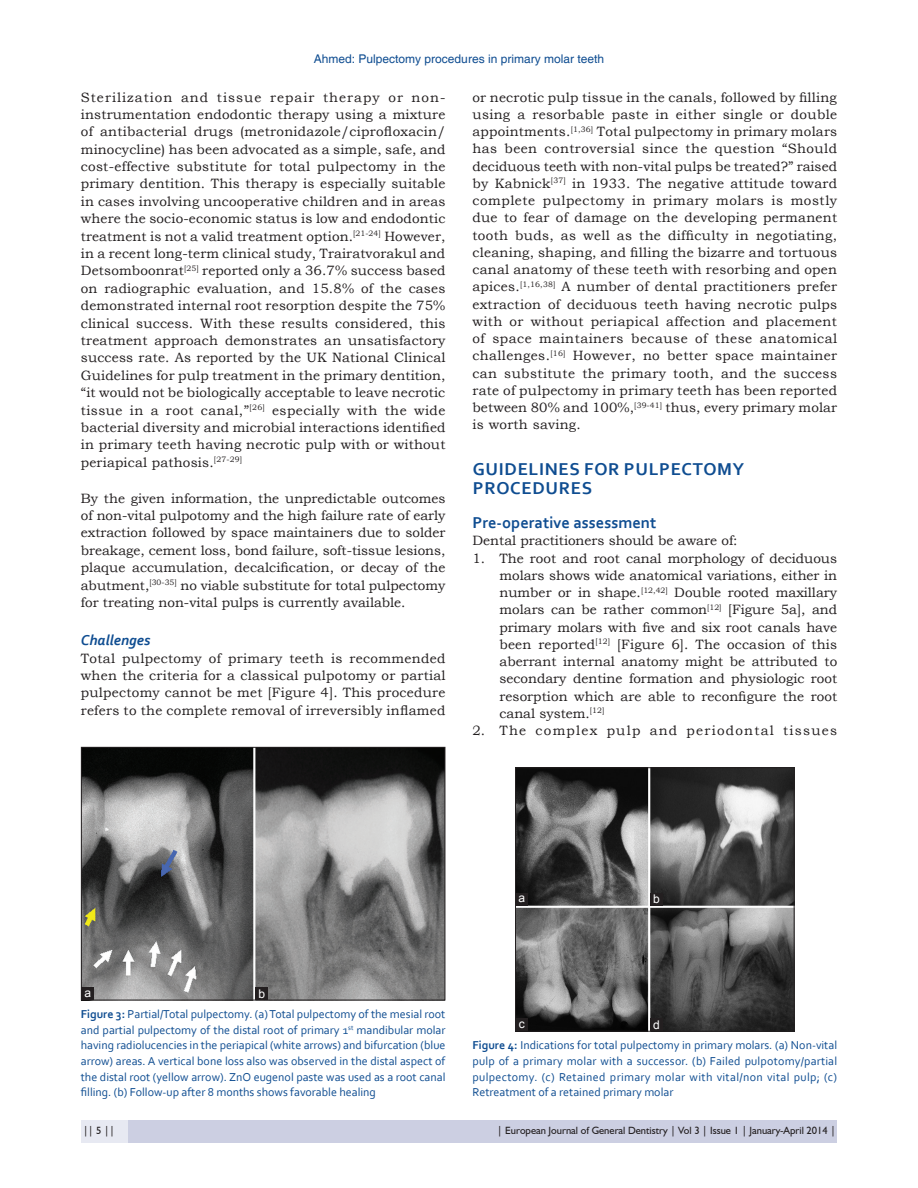
<style>
.page{position:relative;width:918px;height:1188px;background:#fff}
.page>*{position:absolute;margin:0;border:0;box-sizing:border-box;transform-origin:0 0}
.t1{font:700 18px/18.8px "Corbel";letter-spacing:.04em;color:#0f4d91}
.t2{font:700 16.5px "Corbel";color:#0f4d91}
.t3{font:italic 700 15px "Corbel";color:#0f4d91}
.t4{font:13.5px/17.4px "Bookman Old Style";letter-spacing:.01em;color:#231f20;text-align:justify}
.t5{font:13.5px "Bookman Old Style";letter-spacing:.095em;color:#231f20}
.t6{font:12px/15.6px "Corbel";color:#0f4d91;text-align:justify}
.t7{font:12px "Helvetica";color:#0f4d91}
.t8{font:12px "Arial";color:#fff}
.t9{font:10.5px "Humanist 521 BT";color:#231f20}
.s1{font-weight:700}
</style>
<div class="page">
<div style="left:84px;top:1120px;width:753px;height:22px;background:#cccfe2"></div>
<div style="left:81px;top:1120px;width:47px;height:22px;background:#e7e9f2"></div>
<img style="left:517px;top:770px;width:275px;height:259px">
<div style="left:515px;top:768px;width:279px;height:263px;border:1px solid #231f20"></div>
<div style="left:650px;top:1018px;width:13px;height:13px;background:#231f20"></div>
<div style="left:516px;top:1018px;width:12px;height:13px;background:#231f20"></div>
<div style="left:650px;top:893px;width:13px;height:13px;background:#231f20"></div>
<div style="left:516px;top:893px;width:12px;height:13px;background:#231f20"></div>
<img style="left:83px;top:749px;width:360px;height:249px">
<div style="left:81px;top:747px;width:364px;height:253px;border:1px solid #231f20"></div>
<div style="left:256px;top:987px;width:12px;height:13px;background:#231f20"></div>
<div style="left:81px;top:987px;width:13px;height:13px;background:#231f20"></div>
<p class="t7" style="left:314px;top:52px;width:292px">Ahmed: Pulpectomy procedures in primary molar teeth</p>
<p class="t4" style="left:81px;top:88px;width:366px">Sterilization and tissue repair therapy or non‑ instrumentation endodontic therapy using a mixture of antibacterial drugs (metronidazole/ciprofloxacin/ minocycline) has been advocated as a simple, safe, and cost‑effective substitute for total pulpectomy in the primary dentition. This therapy is especially suitable in cases involving uncooperative children and in areas where the socio‑economic status is low and endodontic treatment is not a valid treatment option.<sup>[21‑24]</sup> However, in a recent long‑term clinical study, Trairatvorakul and Detsomboonrat<sup>[25]</sup> reported only a 36.7% success based on radiographic evaluation, and 15.8% of the cases demonstrated internal root resorption despite the 75% clinical success. With these results considered, this treatment approach demonstrates an unsatisfactory success rate. As reported by the UK National Clinical Guidelines for pulp treatment in the primary dentition, “it would not be biologically acceptable to leave necrotic tissue in a root canal,”<sup>[26]</sup> especially with the wide bacterial diversity and microbial interactions identified in primary teeth having necrotic pulp with or without periapical pathosis.<sup>[27‑29]</sup></p>
<p class="t4" style="left:81px;top:489px;width:366px">By the given information, the unpredictable outcomes of non‑vital pulpotomy and the high failure rate of early extraction followed by space maintainers due to solder breakage, cement loss, bond failure, soft‑tissue lesions, plaque accumulation, decalcification, or decay of the abutment,<sup>[30‑35]</sup> no viable substitute for total pulpectomy for treating non‑vital pulps is currently available.</p>
<p class="t3" style="left:81px;top:631px;width:71px">Challenges</p>
<p class="t4" style="left:81px;top:649px;width:366px">Total pulpectomy of primary teeth is recommended when the criteria for a classical pulpotomy or partial pulpectomy cannot be met [Figure 4]. This procedure refers to the complete removal of irreversibly inflamed</p>
<p class="t4" style="left:472px;top:88px;width:366px">or necrotic pulp tissue in the canals, followed by filling using a resorbable paste in either single or double appointments.<sup>[1,36]</sup> Total pulpectomy in primary molars has been controversial since the question “Should deciduous teeth with non‑vital pulps be treated?” raised by Kabnick<sup>[37]</sup> in 1933. The negative attitude toward complete pulpectomy in primary molars is mostly due to fear of damage on the developing permanent tooth buds, as well as the difficulty in negotiating, cleaning, shaping, and filling the bizarre and tortuous canal anatomy of these teeth with resorbing and open apices.<sup>[1,16,38]</sup> A number of dental practitioners prefer extraction of deciduous teeth having necrotic pulps with or without periapical affection and placement of space maintainers because of these anatomical challenges.<sup>[16]</sup> However, no better space maintainer can substitute the primary tooth, and the success rate of pulpectomy in primary teeth has been reported between 80% and 100%,<sup>[39‑41]</sup> thus, every primary molar is worth saving.</p>
<h1 class="t1" style="left:473px;top:459px;width:273px">GUIDELINES FOR PULPECTOMY<br>PROCEDURES</h1>
<p class="t2" style="left:472px;top:512px;width:185px">Pre‑operative assessment</p>
<p class="t4" style="left:472px;top:532px;width:267px">Dental practitioners should be aware of:</p>
<p class="t4" style="left:499px;top:549px;width:339px;text-indent:-27px">1. The root and root canal morphology of deciduous molars shows wide anatomical variations, either in number or in shape.<sup>[12,42]</sup> Double rooted maxillary molars can be rather common<sup>[12]</sup> [Figure 5a], and primary molars with five and six root canals have been reported<sup>[12]</sup> [Figure 6]. The occasion of this aberrant internal anatomy might be attributed to secondary dentine formation and physiologic root resorption which are able to reconfigure the root canal system.<sup>[12]</sup></p>
<p class="t5" style="left:472px;top:722px;width:366px">2. The complex pulp and periodontal tissues</p>
<p class="t8" style="left:519px;top:890px;width:8px">a</p>
<p class="t8" style="left:653px;top:891px;width:8px">b</p>
<p class="t8" style="left:84px;top:985px;width:8px">a</p>
<p class="t8" style="left:259px;top:986px;width:8px">b</p>
<p class="t6" style="left:81px;top:1006px;width:366px"><span class="s1">Figure 3:</span> Partial/Total pulpectomy. (a) Total pulpectomy of the mesial root and partial pulpectomy of the distal root of primary 1<sup>st</sup> mandibular molar having radiolucencies in the periapical (white arrows) and bifurcation (blue arrow) areas. A vertical bone loss also was observed in the distal aspect of the distal root (yellow arrow). ZnO eugenol paste was used as a root canal filling. (b) Follow‑up after 8 months shows favorable healing</p>
<p class="t8" style="left:519px;top:1016px;width:7px">c</p>
<p class="t8" style="left:653px;top:1017px;width:8px">d</p>
<p class="t6" style="left:472px;top:1037px;width:366px"><span class="s1">Figure 4:</span> Indications for total pulpectomy in primary molars. (a) Non‑vital pulp of a primary molar with a successor. (b) Failed pulpotomy/partial pulpectomy. (c) Retained primary molar with vital/non vital pulp; (c)<br>Retreatment of a retained primary molar</p>
<p class="t9" style="left:83px;top:1124px;width:33px">|| 5 ||</p>
<p class="t9" style="left:497px;top:1124px;width:340px">| European Journal of General Dentistry | Vol 3 | Issue 1 | January-April 2014 |</p>
</div>
